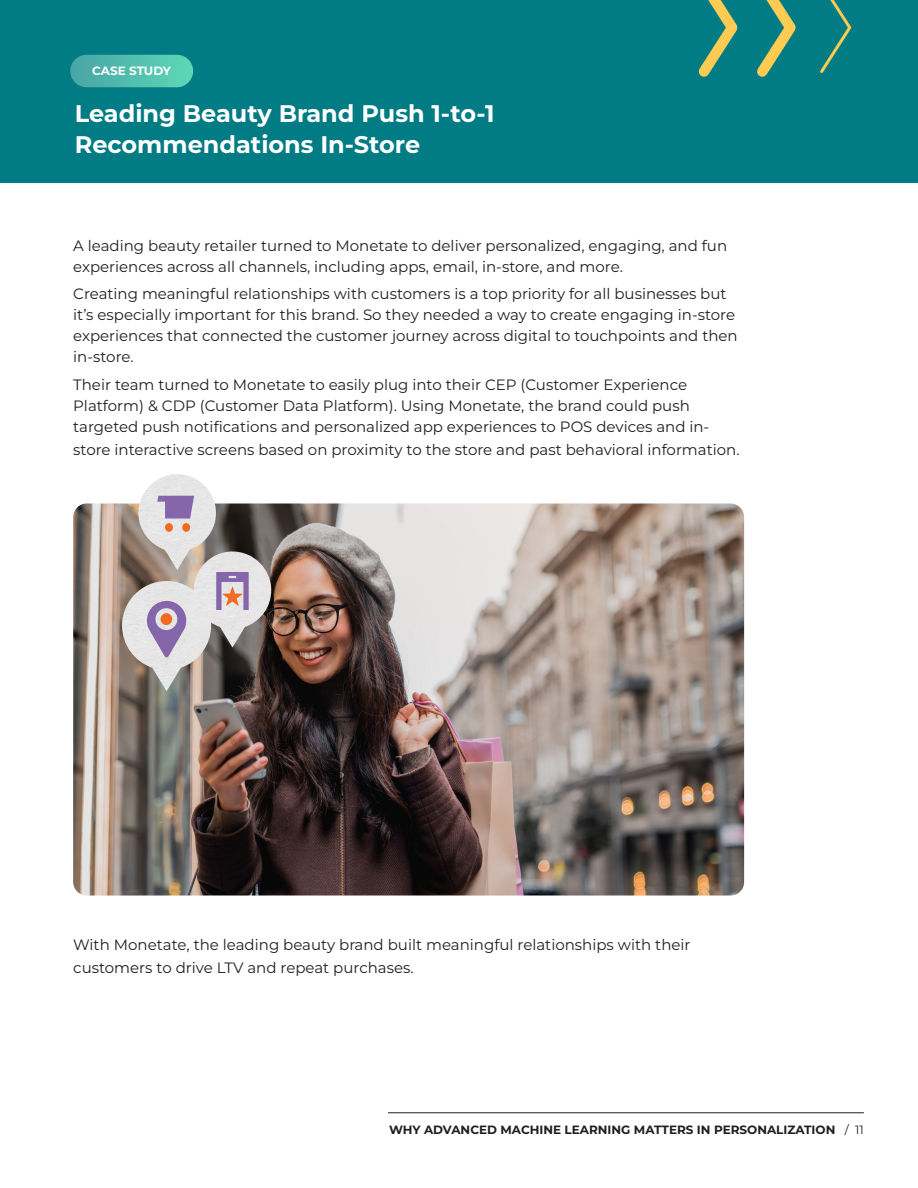
<style>
.page{position:relative;width:918px;height:1188px;background:#fff}
.page>*{position:absolute;margin:0;border:0;box-sizing:border-box;transform-origin:0 0}
.t1{font:700 24px/31.5px "Montserrat";color:#fff}
.t2{font:15px/21px "Montserrat";color:#1f1f1f}
.t3{font:700 12px "Montserrat";color:#1f1f1f}
.t4{font:700 12px "Montserrat";letter-spacing:-.01em;color:#fff}
.s1{font-weight:400}
</style>
<div class="page">
<hr style="left:388px;top:1112px;width:476px;height:1px;background:#1f1f1f">
<img style="left:73px;top:504px;width:671px;height:392px">
<div style="left:0;top:0;width:918px;height:182px;background:#017b84"></div>
<div style="left:70px;top:55px;width:123px;height:32px;background:linear-gradient(to right,#47a4a5,#5dd8b7);border-radius:16px"></div>
<svg style="left:820px;top:0;width:32px;height:73px"></svg>
<svg style="left:698px;top:0;width:98px;height:77px"></svg>
<img style="left:122px;top:581px;width:89px;height:87px">
<img style="left:194px;top:552px;width:77px;height:75px">
<img style="left:138px;top:474px;width:78px;height:76px">
<svg style="left:147px;top:600px;width:40px;height:58px;background:#b6a5c8"></svg>
<div style="left:161px;top:613px;width:11px;height:12px;background:#f26b21;border-radius:50%"></div>
<div style="left:182px;top:523px;width:8px;height:9px;background:#f26b21;border-radius:50%"></div>
<div style="left:165px;top:523px;width:8px;height:9px;background:#f26b21;border-radius:50%"></div>
<svg style="left:157px;top:496px;width:37px;height:23px"></svg>
<svg style="left:216px;top:572px;width:33px;height:38px"></svg>
<p class="t4" style="left:92px;top:62px;width:80px">CASE STUDY</p>
<h1 class="t1" style="left:75px;top:96px;width:421px">Leading Beauty Brand Push 1-to-1<br>Recommendations In-Store</h1>
<p class="t2" style="left:73px;top:234px;width:655px">A leading beauty retailer turned to Monetate to deliver personalized, engaging, and fun experiences across all channels, including apps, email, in-store, and more.</p>
<p class="t2" style="left:73px;top:283px;width:666px">Creating meaningful relationships with customers is a top priority for all businesses but it’s especially important for this brand. So they needed a way to create engaging in-store experiences that connected the customer journey across digital to touchpoints and then in-store.</p>
<p class="t2" style="left:73px;top:374px;width:638px">Their team turned to Monetate to easily plug into their CEP (Customer Experience<br>Platform) &amp; CDP (Customer Data Platform). Using Monetate, the brand could push targeted push notifications and personalized app experiences to POS devices and in-</p>
<p class="t2" style="left:73px;top:438px;width:668px">store interactive screens based on proximity to the store and past behavioral information.</p>
<p class="t2" style="left:73px;top:933px;width:619px;line-height:22.5px">With Monetate, the leading beauty brand built meaningful relationships with their customers to drive LTV and repeat purchases.</p>
<p class="t3" style="left:389px;top:1121px;width:476px">WHY ADVANCED MACHINE LEARNING MATTERS IN PERSONALIZATION <span class="s1">/ 11</span></p>
</div>
